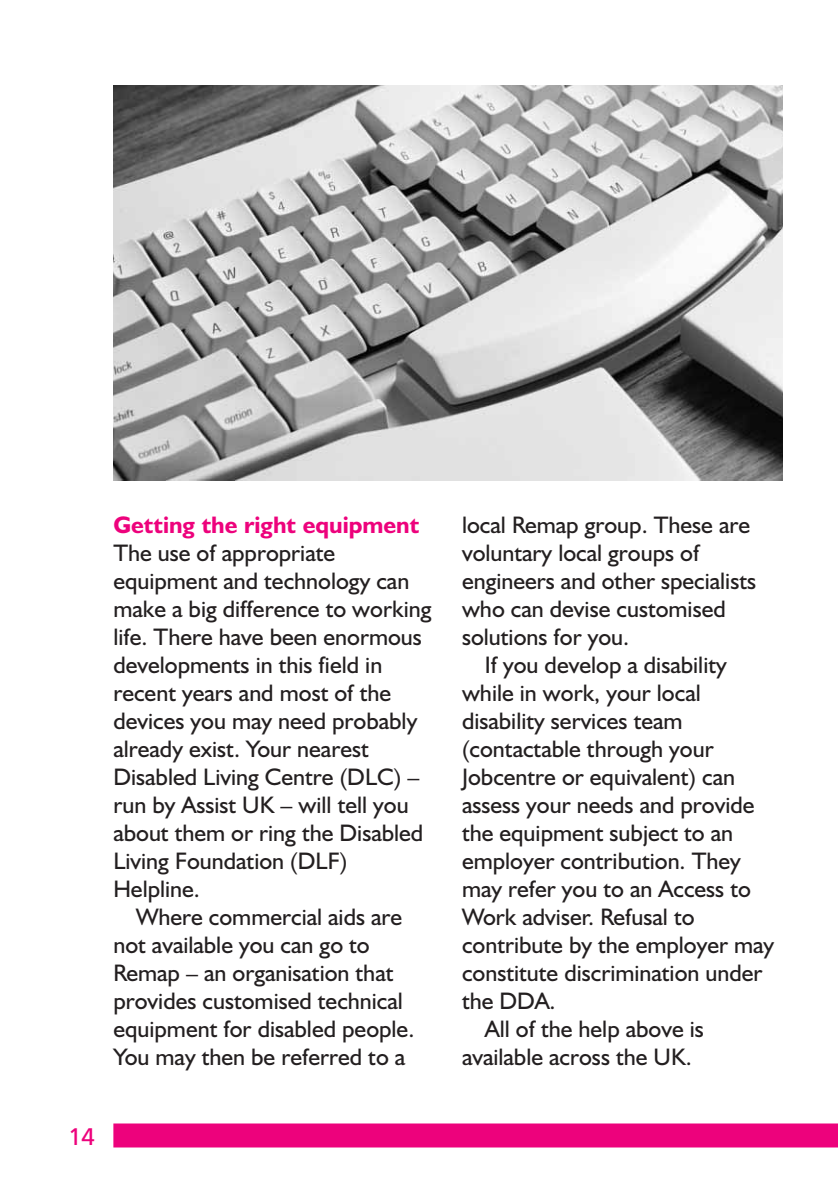
<style>
.page{position:relative;width:838px;height:1190px;background:#fff}
.page>*{position:absolute;margin:0;border:0;box-sizing:border-box;transform-origin:0 0}
.t1{font:24px/28px "Humanist 521 BT";color:#231f20}
.t2{font:700 24px "Humanist 521 BT";color:#ed027c}
.t3{font:24px "Frutiger";color:#ed027c}
</style>
<div class="page">
<div style="left:113px;top:1124px;width:725px;height:24px;background:#ed027c"></div>
<img style="left:113px;top:85px;width:669px;height:395px">
<p class="t2" style="left:113px;top:516px;width:307px">Getting the right equipment</p>
<p class="t1" style="left:113px;top:541px;width:320px">The use of appropriate equipment and technology can make a big difference to working life. There have been enormous developments in this field in recent years and most of the devices you may need probably already exist. Your nearest<br>Disabled Living Centre (DLC) – run by Assist UK – will tell you about them or ring the Disabled<br>Living Foundation (DLF)<br>Helpline.</p>
<p class="t1" style="left:113px;top:905px;width:303px;text-indent:23px">Where commercial aids are not available you can go to<br>Remap – an organisation that provides customised technical equipment for disabled people.<br>You may then be referred to a</p>
<p class="t3" style="left:68px;top:1127px;width:28px">14</p>
<p class="t1" style="left:462px;top:513px;width:296px">local Remap group. These are voluntary local groups of engineers and other specialists who can devise customised solutions for you.</p>
<p class="t1" style="left:485px;top:653px;width:244px">If you develop a disability</p>
<p class="t1" style="left:462px;top:681px;width:240px">while in work, your local</p>
<p class="t1" style="left:462px;top:709px;width:222px">disability services team</p>
<p class="t1" style="left:462px;top:737px;width:253px">(contactable through your</p>
<p class="t1" style="left:462px;top:765px;width:275px">Jobcentre or equivalent) can</p>
<p class="t1" style="left:462px;top:793px;width:294px">assess your needs and provide</p>
<p class="t1" style="left:462px;top:821px;width:273px">the equipment subject to an</p>
<p class="t1" style="left:462px;top:849px;width:280px">employer contribution. They</p>
<p class="t1" style="left:462px;top:877px;width:290px">may refer you to an Access to</p>
<p class="t1" style="left:462px;top:905px;width:234px">Work adviser. Refusal to</p>
<p class="t1" style="left:462px;top:933px;width:314px">contribute by the employer may</p>
<p class="t1" style="left:462px;top:961px;width:302px">constitute discrimination under</p>
<p class="t1" style="left:462px;top:989px;width:95px">the DDA.</p>
<p class="t1" style="left:485px;top:1017px;width:221px">All of the help above is</p>
<p class="t1" style="left:462px;top:1045px;width:231px">available across the UK.</p>
</div>
